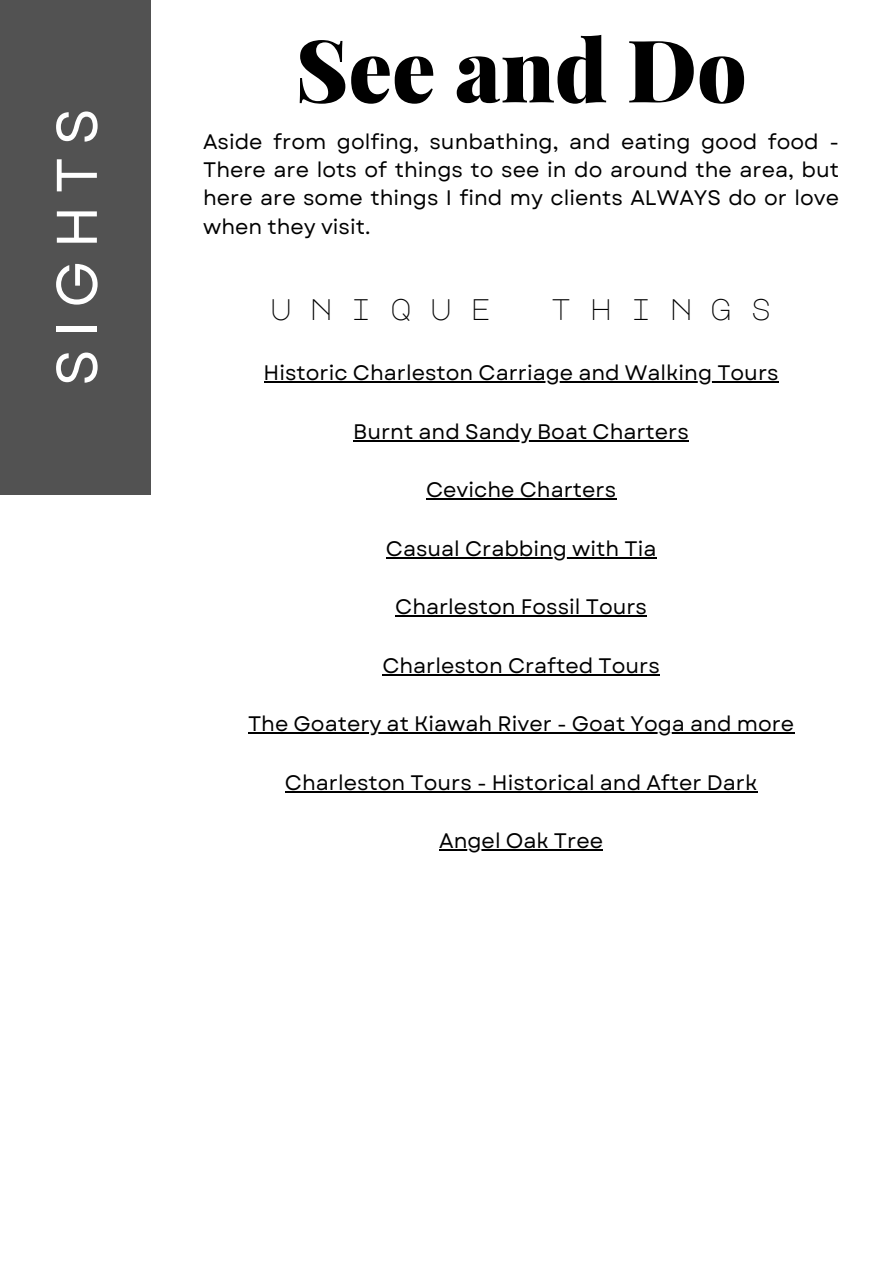
<style>
.page{position:relative;width:893px;height:1263px;background:#fff}
.page>*{position:absolute;margin:0;border:0;box-sizing:border-box;transform-origin:0 0}
.t1{font:900 86.47px "Playfair Display";color:#000}
.t2{font:57.22px "Garet";letter-spacing:.215em;color:#fff}
.t3{font:29.55px "Major Mono Display";letter-spacing:.615em;color:#000}
.t4{font:21px/28.3px "Garet";color:#000;text-align:justify}
</style>
<div class="page">
<div style="left:0;top:0;width:151px;height:494px;background:#525252"></div>
<hr style="left:264px;top:381px;width:514px;height:2px;background:#000">
<hr style="left:353px;top:440px;width:336px;height:1px;background:#000">
<hr style="left:426px;top:498px;width:190px;height:2px;background:#000">
<hr style="left:386px;top:557px;width:270px;height:1px;background:#000">
<hr style="left:395px;top:615px;width:252px;height:2px;background:#000">
<hr style="left:382px;top:674px;width:278px;height:1px;background:#000">
<hr style="left:248px;top:732px;width:546px;height:2px;background:#000">
<hr style="left:285px;top:791px;width:472px;height:1px;background:#000">
<hr style="left:439px;top:849px;width:164px;height:2px;background:#000">
<h2 class="t2" style="left:36px;top:386px;width:280px;rotate:-90deg">SIGHTS</h2>
<h1 class="t1" style="left:295px;top:9px;width:453px">See and Do</h1>
<p class="t4" style="left:203px;top:127px;width:637px">Aside from golfing, sunbathing, and eating good food - There are lots of things to see in do around the area, but here are some things I find my clients ALWAYS do or love when they visit.</p>
<h3 class="t3" style="left:270px;top:293px;width:223px">UNIQUE</h3>
<h3 class="t3" style="left:550px;top:293px;width:223px">THINGS</h3>
<p class="t4" style="left:264px;top:359px;width:516px">Historic Charleston Carriage and Walking Tours</p>
<p class="t4" style="left:353px;top:417px;width:337px">Burnt and Sandy Boat Charters</p>
<p class="t4" style="left:426px;top:476px;width:192px">Ceviche Charters</p>
<p class="t4" style="left:386px;top:534px;width:272px">Casual Crabbing with Tia</p>
<p class="t4" style="left:395px;top:593px;width:253px">Charleston Fossil Tours</p>
<p class="t4" style="left:382px;top:651px;width:279px">Charleston Crafted Tours</p>
<p class="t4" style="left:248px;top:710px;width:548px">The Goatery at Kiawah River - Goat Yoga and more</p>
<p class="t4" style="left:285px;top:768px;width:474px">Charleston Tours - Historical and After Dark</p>
<p class="t4" style="left:439px;top:827px;width:165px">Angel Oak Tree</p>
</div>
